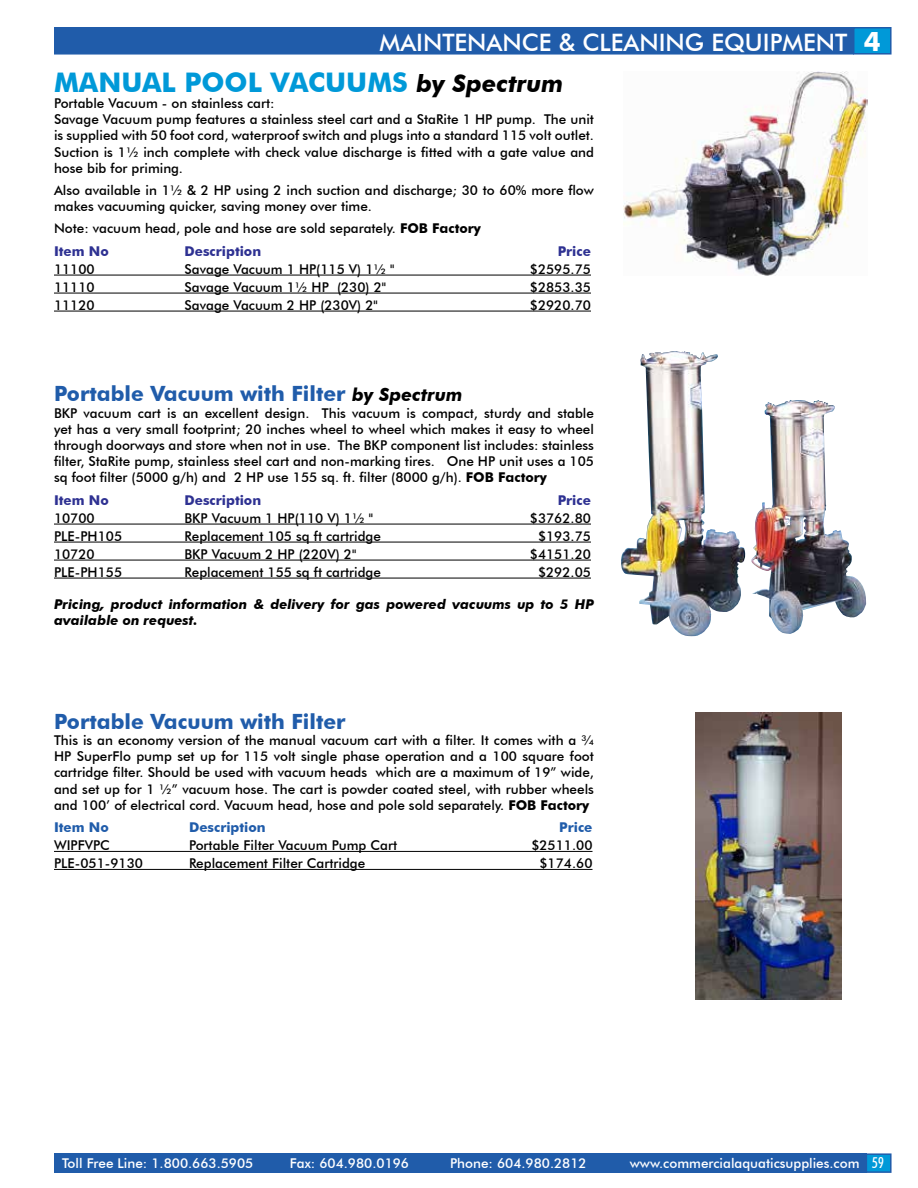
<style>
.page{position:relative;width:918px;height:1188px;background:#fff}
.page>*{position:absolute;margin:0;border:0;box-sizing:border-box;transform-origin:0 0}
.t1{font:700 27px "Futura BT";color:#0099d8}
.t2{font:500 24px "Futura BT";color:#fff}
.t3{font:700 21px "Futura BT";color:#205caa}
.t4{font:500 13.5px/16.2px "Futura BT";color:#000}
.t5{font:500 13.5px "Futura BT";color:#fff}
.t6{font:italic 700 13.5px/16.2px "Futura BT";color:#000}
.t7{font:700 13.5px "Futura BT";color:#2e3192}
.t8{font:700 13.5px "Futura BT";color:#205caa}
.s1{font-weight:700;font-size:27px}
.s2{font-style:italic;font-size:24px;color:#000}
.s3{font-weight:700}
.s4{font-weight:700;color:#2e3192}
.s5{font-style:italic;font-size:18px;color:#000}
.s6{font-stretch:condensed;font-size:15px}
</style>
<div class="page">
<div style="left:54px;top:1153px;width:812px;height:20px;background:#205caa"></div>
<div style="left:866px;top:1153px;width:26px;height:20px;background:#0099d8;border:2px solid #205caa"></div>
<div style="left:854px;top:28px;width:37px;height:26px;background:#0099d8"></div>
<div style="left:853px;top:27px;width:39px;height:28px;border:2px solid #205caa"></div>
<div style="left:54px;top:27px;width:800px;height:28px;background:#205caa;border:2px solid #205caa"></div>
<hr style="left:54px;top:275px;width:537px;height:1px;background:#000">
<hr style="left:54px;top:293px;width:537px;height:1px;background:#000">
<hr style="left:54px;top:311px;width:537px;height:1px;background:#000">
<hr style="left:54px;top:524px;width:537px;height:1px;background:#000">
<hr style="left:54px;top:542px;width:537px;height:1px;background:#000">
<hr style="left:54px;top:560px;width:537px;height:1px;background:#000">
<hr style="left:54px;top:578px;width:537px;height:1px;background:#000">
<img style="left:621px;top:351px;width:243px;height:285px">
<img style="left:624px;top:71px;width:243px;height:204px">
<hr style="left:54px;top:851px;width:538px;height:1px;background:#000">
<hr style="left:54px;top:869px;width:538px;height:1px;background:#000">
<img style="left:695px;top:713px;width:147px;height:286px">
<h2 class="t2" style="left:380px;top:28px;width:503px">MAINTENANCE &amp; CLEANING EQUIPMENT <span class="s1">4</span></h2>
<h1 class="t1" style="left:54px;top:66px;width:511px">MANUAL POOL VACUUMS <span class="s2">by Spectrum</span></h1>
<p class="t4" style="left:54px;top:95px;width:542px">Portable Vacuum - on stainless cart:<br>Savage Vacuum pump features a stainless steel cart and a StaRite 1 HP pump. The unit is supplied with 50 foot cord, waterproof switch and plugs into a standard 115 volt outlet.<br>Suction is 1½ inch complete with check value discharge is fitted with a gate value and hose bib for priming.</p>
<p class="t4" style="left:54px;top:182px;width:542px">Also available in 1½ &amp; 2 HP using 2 inch suction and discharge; 30 to 60% more flow makes vacuuming quicker, saving money over time.</p>
<p class="t4" style="left:54px;top:217px;width:429px;line-height:22.2px">Note: vacuum head, pole and hose are sold separately. <span class="s3">FOB Factory<br></span><span class="s4">Item No</span></p>
<p class="t7" style="left:185px;top:243px;width:78px">Description</p>
<p class="t7" style="left:558px;top:243px;width:35px">Price</p>
<p class="t4" style="left:54px;top:261px;width:42px">11100</p>
<p class="t4" style="left:185px;top:261px;width:211px">Savage Vacuum 1 HP(115 V) 1½ "</p>
<p class="t4" style="left:530px;top:261px;width:63px">$2595.75</p>
<p class="t4" style="left:54px;top:279px;width:42px">11110</p>
<p class="t4" style="left:185px;top:279px;width:203px">Savage Vacuum 1½ HP (230) 2"</p>
<p class="t4" style="left:530px;top:279px;width:63px">$2853.35</p>
<p class="t4" style="left:54px;top:297px;width:42px">11120</p>
<p class="t4" style="left:185px;top:297px;width:195px">Savage Vacuum 2 HP (230V) 2"</p>
<p class="t4" style="left:530px;top:297px;width:63px">$2920.70</p>
<h3 class="t3" style="left:54px;top:381px;width:410px">Portable Vacuum with Filter <span class="s5">by Spectrum</span></h3>
<p class="t4" style="left:54px;top:405px;width:542px;text-align:justify">BKP vacuum cart is an excellent design. This vacuum is compact, sturdy and stable yet has a very small footprint; 20 inches wheel to wheel which makes it easy to wheel through doorways and store when not in use. The BKP component list includes: stainless filter, StaRite pump, stainless steel cart and non-marking tires. One HP unit uses a 105 sq foot filter (5000 g/h) and 2 HP use 155 sq. ft. filter (8000 g/h). <span class="s3">FOB Factory</span></p>
<p class="t7" style="left:54px;top:492px;width:56px">Item No</p>
<p class="t7" style="left:185px;top:492px;width:78px">Description</p>
<p class="t7" style="left:558px;top:492px;width:35px">Price</p>
<p class="t4" style="left:54px;top:510px;width:42px">10700</p>
<p class="t4" style="left:185px;top:510px;width:190px">BKP Vacuum 1 HP(110 V) 1½ "</p>
<p class="t4" style="left:530px;top:510px;width:63px">$3762.80</p>
<p class="t4" style="left:54px;top:528px;width:70px">PLE-PH105</p>
<p class="t4" style="left:185px;top:528px;width:198px">Replacement 105 sq ft cartridge</p>
<p class="t4" style="left:538px;top:528px;width:55px">$193.75</p>
<p class="t4" style="left:54px;top:546px;width:42px">10720</p>
<p class="t4" style="left:185px;top:546px;width:173px">BKP Vacuum 2 HP (220V) 2"</p>
<p class="t4" style="left:530px;top:546px;width:63px">$4151.20</p>
<p class="t4" style="left:54px;top:564px;width:70px">PLE-PH155</p>
<p class="t4" style="left:185px;top:564px;width:198px">Replacement 155 sq ft cartridge</p>
<p class="t4" style="left:538px;top:564px;width:55px">$292.05</p>
<p class="t6" style="left:54px;top:596px;width:542px">Pricing, product information &amp; delivery for gas powered vacuums up to 5 HP available on request.</p>
<h3 class="t3" style="left:54px;top:709px;width:293px">Portable Vacuum with Filter</h3>
<p class="t4" style="left:54px;top:732px;width:541px;text-align:justify">This is an economy version of the manual vacuum cart with a filter. It comes with a ¾ HP SuperFlo pump set up for 115 volt single phase operation and a 100 square foot cartridge filter. Should be used with vacuum heads which are a maximum of 19” wide, and set up for 1 ½” vacuum hose. The cart is powder coated steel, with rubber wheels and 100’ of electrical cord. Vacuum head, hose and pole sold separately. <span class="s3">FOB Factory</span></p>
<p class="t8" style="left:54px;top:819px;width:56px">Item No</p>
<p class="t8" style="left:189px;top:819px;width:78px">Description</p>
<p class="t8" style="left:559px;top:819px;width:35px">Price</p>
<p class="t4" style="left:54px;top:837px;width:58px">WIPFVPC</p>
<p class="t4" style="left:189px;top:837px;width:210px">Portable Filter Vacuum Pump Cart</p>
<p class="t4" style="left:531px;top:837px;width:63px">$2511.00</p>
<p class="t4" style="left:54px;top:855px;width:90px">PLE-051-9130</p>
<p class="t4" style="left:189px;top:855px;width:178px">Replacement Filter Cartridge</p>
<p class="t4" style="left:540px;top:855px;width:55px">$174.60</p>
<p class="t5" style="left:62px;top:1155px;width:193px">Toll Free Line: 1.800.663.5905</p>
<p class="t5" style="left:290px;top:1155px;width:121px">Fax: 604.980.0196</p>
<p class="t5" style="left:450px;top:1155px;width:138px">Phone: 604.980.2812</p>
<p class="t5" style="left:630px;top:1155px;width:255px">www.commercialaquaticsupplies.com <span class="s6">59</span></p>
</div>
